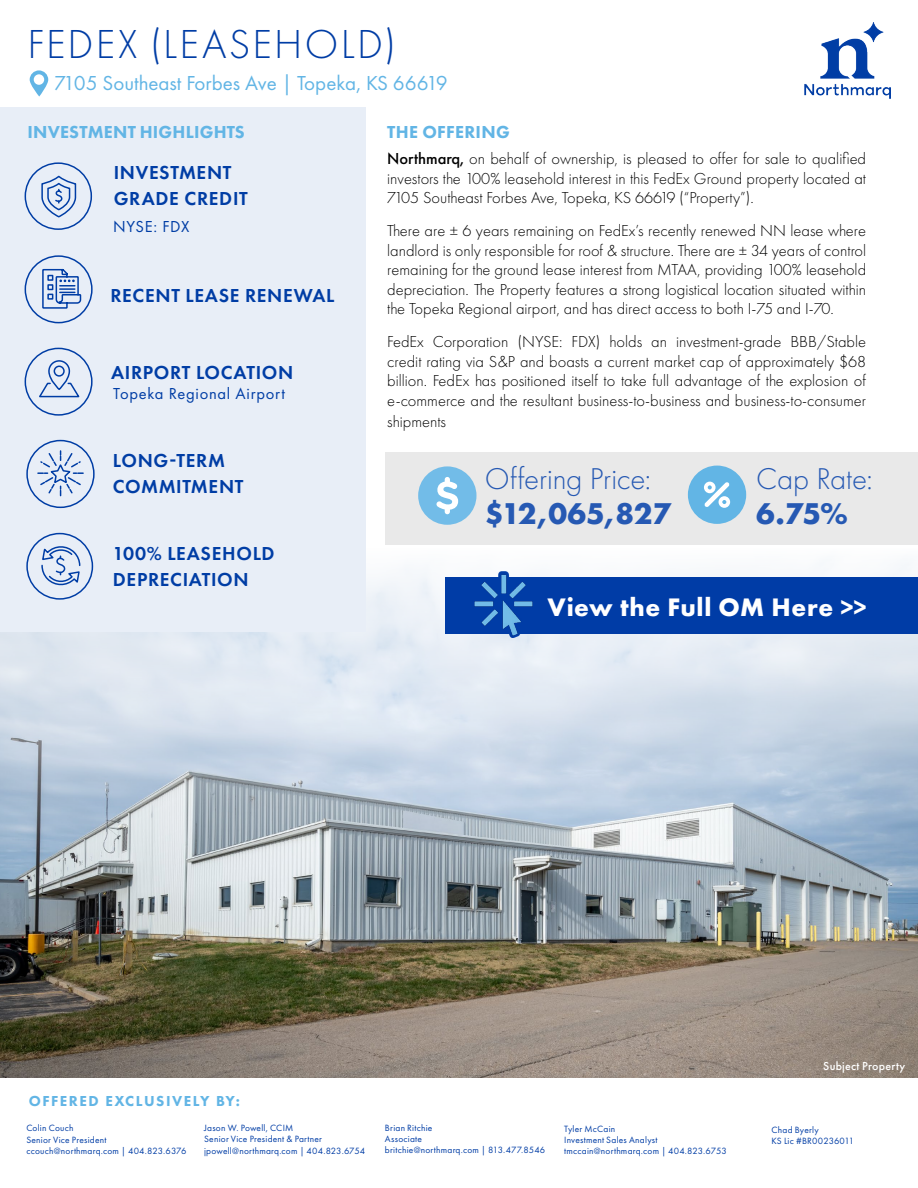
<style>
.page{position:relative;width:918px;height:1188px;background:#fff}
.page>*{position:absolute;margin:0;border:0;box-sizing:border-box;transform-origin:0 0}
.t1{font:300 42px "Futura PT";letter-spacing:.055em;color:#003da5}
.t2{font:300 31.2px "Futura PT";letter-spacing:-.005em;color:#2659b3}
.t3{font:700 31.2px "Futura PT";letter-spacing:-.015em;color:#2659b3}
.t4{font:700 26.25px "Futura PT";letter-spacing:.025em;color:#fff}
.t5{font:21px "Futura PT";color:#62b5e5}
.t6{font:600 19.5px/26.4px "Futura PT";letter-spacing:.035em;color:#003da5}
.t7{font:800 18px "Futura PT";letter-spacing:.01em;color:#62b5e5}
.t8{font:300 16.5px/19.5px "Futura PT";color:#000;text-align:justify}
.t9{font:16.5px "Futura PT";letter-spacing:.045em;color:#003da5}
.t10{font:800 15px "Futura PT";letter-spacing:.1em;color:#62b5e5}
.t11{font:500 12px "Futura PT";letter-spacing:.02em;color:#fff}
.t12{font:9.45px/11.2px "Futura PT";letter-spacing:.025em;color:#003da5}
.s1{font-weight:500}
</style>
<div class="page">
<img style="left:0;top:872px;width:918px;height:206px">
<svg style="left:0;top:564px;width:918px;height:308px;background:#c8d4e0"></svg>
<div style="left:0;top:107px;width:366px;height:525px;background:#e8eef7"></div>
<svg style="left:24px;top:162px;width:69px;height:68px"></svg>
<svg style="left:24px;top:255px;width:69px;height:161px"></svg>
<svg style="left:30px;top:70px;width:18px;height:26px"></svg>
<div style="left:34px;top:74px;width:10px;height:11px;background:#fff;border-radius:50%"></div>
<img style="left:805px;top:23px;width:86px;height:76px">
<div style="left:446px;top:577px;width:472px;height:57px;background:#003ca6"></div>
<img style="left:473px;top:571px;width:63px;height:67px">
<div style="left:386px;top:452px;width:532px;height:93px;background:#e9e9e9"></div>
<div style="left:418px;top:466px;width:58px;height:59px;background:#72bce8;border-radius:50%"></div>
<svg style="left:436px;top:477px;width:22px;height:37px"></svg>
<div style="left:688px;top:466px;width:58px;height:58px;background:#62b5e5;border-radius:50%"></div>
<svg style="left:704px;top:482px;width:26px;height:26px"></svg>
<svg style="left:26px;top:439px;width:69px;height:70px"></svg>
<svg style="left:26px;top:532px;width:68px;height:68px"></svg>
<h1 class="t1" style="left:27px;top:20px;width:370px">FEDEX (LEASEHOLD)</h1>
<p class="t5" style="left:54px;top:70px;width:395px">7105 Southeast Forbes Ave | Topeka, KS 66619</p>
<p class="t7" style="left:28px;top:120px;width:219px">INVESTMENT HIGHLIGHTS</p>
<p class="t6" style="left:114px;top:159px;width:135px">INVESTMENT<br>GRADE CREDIT</p>
<p class="t9" style="left:113px;top:216px;width:78px">NYSE: FDX</p>
<p class="t6" style="left:110px;top:282px;width:226px">RECENT LEASE RENEWAL</p>
<p class="t6" style="left:111px;top:359px;width:184px">AIRPORT LOCATION</p>
<p class="t9" style="left:113px;top:384px;width:173px">Topeka Regional Airport</p>
<p class="t6" style="left:113px;top:447px;width:132px">LONG-TERM<br>COMMITMENT</p>
<p class="t6" style="left:113px;top:540px;width:163px">100% LEASEHOLD<br>DEPRECIATION</p>
<p class="t7" style="left:387px;top:121px;width:124px">THE OFFERING</p>
<p class="t8" style="left:387px;top:149px;width:480px"><span class="s1">Northmarq,</span> on behalf of ownership, is pleased to offer for sale to qualified investors the 100% leasehold interest in this FedEx Ground property located at 7105 Southeast Forbes Ave, Topeka, KS 66619 (“Property”).</p>
<p class="t8" style="left:387px;top:221px;width:480px">There are ± 6 years remaining on FedEx’s recently renewed NN lease where landlord is only responsible for roof &amp; structure. There are ± 34 years of control remaining for the ground lease interest from MTAA, providing 100% leasehold depreciation. The Property features a strong logistical location situated within the Topeka Regional airport, and has direct access to both I-75 and I-70.</p>
<p class="t8" style="left:387px;top:332px;width:480px">FedEx Corporation (NYSE: FDX) holds an investment-grade BBB/Stable credit rating via S&amp;P and boasts a current market cap of approximately $68 billion. FedEx has positioned itself to take full advantage of the explosion of e-commerce and the resultant business-to-business and business-to-consumer</p>
<p class="t8" style="left:387px;top:412px;width:60px">shipments</p>
<h2 class="t2" style="left:485px;top:461px;width:168px">Offering Price:</h2>
<h2 class="t3" style="left:485px;top:494px;width:187px">$12,065,827</h2>
<h2 class="t2" style="left:756px;top:460px;width:118px">Cap Rate:</h2>
<h2 class="t3" style="left:756px;top:493px;width:94px">6.75%</h2>
<h3 class="t4" style="left:547px;top:590px;width:321px">View the Full OM Here &gt;&gt;</h3>
<p class="t10" style="left:29px;top:1091px;width:213px">OFFERED EXCLUSIVELY BY:</p>
<p class="t11" style="left:823px;top:1058px;width:84px">Subject Property</p>
<p class="t12" style="left:26px;top:1123px;width:162px">Colin Couch<br>Senior Vice President ccouch@northmarq.com | 404.823.6376</p>
<p class="t12" style="left:385px;top:1122px;width:162px">Brian Ritchie<br>Associate<br>britchie@northmarq.com | 813.477.8546</p>
<p class="t12" style="left:204px;top:1122px;width:163px">Jason W. Powell, CCIM<br>Senior Vice President &amp; Partner jpowell@northmarq.com | 404.823.6754</p>
<p class="t12" style="left:564px;top:1123px;width:164px">Tyler McCain<br>Investment Sales Analyst tmccain@northmarq.com | 404.823.6753</p>
<p class="t12" style="left:772px;top:1124px;width:84px">Chad Byerly<br>KS Lic #BR00236011</p>
</div>
